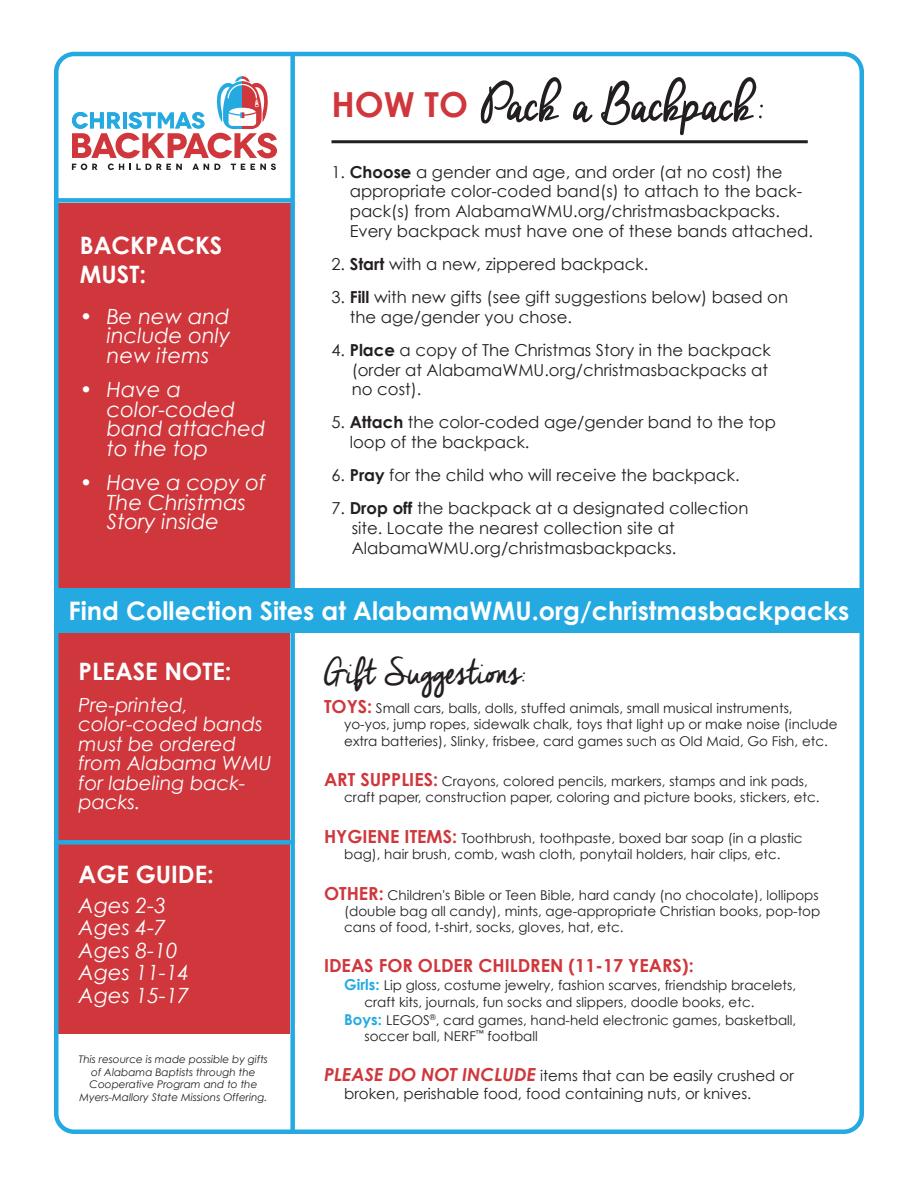
<style>
.page{position:relative;width:918px;height:1188px;background:#fff}
.page>*{position:absolute;margin:0;border:0;box-sizing:border-box;transform-origin:0 0}
.t1{font:54px "Cheddar Jack";letter-spacing:-.015em;color:#231f20}
.t2{font:36px "Cheddar Jack";letter-spacing:-.045em;color:#231f20}
.t3{font:700 25.5px "Century Gothic";color:#fff}
.t4{font:700 24px/28.8px "Century Gothic";color:#fff}
.t5{font:italic 21px/19.5px "Century Gothic";color:#fff}
.t6{font:italic 19.5px/19.5px "Century Gothic";color:#fff}
.t7{font:700 18px "Century Gothic";color:#cf373c}
.t8{font:16.5px/19.8px "Century Gothic";color:#231f20}
.t9{font:15px/18px "Century Gothic";color:#231f20}
.t10{font:13.5px/16.2px "Century Gothic";color:#231f20}
.t11{font:11.1px "Myriad Pro";color:#231f20}
.t12{font:italic 10.5px/12.6px "Century Gothic";color:#231f20;text-align:center}
.s1{font-family:"Century Gothic";font-weight:700;font-size:34.5px;color:#cf373c}
.s2{font-weight:700}
.s3{font-weight:700;font-size:18px;color:#cf373c}
.s4{font-weight:700;font-size:15px;color:#24aae1}
.s5{font-weight:700;font-style:italic;font-size:18px;color:#cf373c}
</style>
<div class="page">
<div style="left:58px;top:566px;width:232px;height:467px;background:#cf373c"></div>
<div style="left:54px;top:596px;width:810px;height:538px;border:4px solid #24aae1;border-radius:18px"></div>
<div style="left:54px;top:196px;width:239px;height:395px;background:#cf373c"></div>
<hr style="left:332px;top:140px;width:476px;height:3px;background:#231f20">
<div style="left:54px;top:54px;width:239px;height:149px;background:#fff"></div>
<div style="left:290px;top:55px;width:5px;height:1076px;background:#24aae1"></div>
<svg style="left:72px;top:164px;width:25px;height:6px"></svg>
<svg style="left:108px;top:164px;width:16px;height:6px"></svg>
<svg style="left:130px;top:164px;width:52px;height:6px"></svg>
<svg style="left:192px;top:164px;width:28px;height:6px"></svg>
<svg style="left:231px;top:164px;width:14px;height:6px"></svg>
<svg style="left:251px;top:164px;width:25px;height:6px"></svg>
<svg style="left:72px;top:76px;width:205px;height:82px"></svg>
<div style="left:54px;top:840px;width:239px;height:5px;background:#24aae1"></div>
<div style="left:54px;top:52px;width:810px;height:567px;border:4px solid #24aae1;border-radius:18px"></div>
<div style="left:55px;top:198px;width:239px;height:5px;background:#24aae1"></div>
<div style="left:54px;top:588px;width:810px;height:44px;background:#24aae1"></div>
<p class="t11" style="left:195px;top:109px;width:7px">L</p>
<h3 class="t4" style="left:80px;top:230px;width:144px">BACKPACKS<br>MUST:</h3>
<h3 class="t5" style="left:107px;top:306px;width:125px;text-align:justify;text-indent:-27px">• Be new and include only new items</h3>
<h3 class="t5" style="left:107px;top:379px;width:160px;text-indent:-27px">• Have a color-coded band attached to the top</h3>
<h3 class="t5" style="left:107px;top:473px;width:160px;text-indent:-27px">• Have a copy of<br>The Christmas<br>Story inside</h3>
<h1 class="t1" style="left:332px;top:67px;width:435px"><span class="s1">HOW TO</span> Pack a Backpack:</h1>
<p class="t8" style="left:350px;top:161px;width:465px;text-indent:-18px">1. <span class="s2">Choose</span> a gender and age, and order (at no cost) the appropriate color-coded band(s) to attach to the back&shy;pack(s) from AlabamaWMU.org/christmasbackpacks.<br>Every backpack must have one of these bands attached.</p>
<p class="t8" style="left:332px;top:254px;width:318px">2. <span class="s2">Start</span> with a new, zippered backpack.</p>
<p class="t8" style="left:350px;top:287px;width:440px;text-indent:-18px">3. <span class="s2">Fill</span> with new gifts (see gift suggestions below) based on the age/gender you chose.</p>
<p class="t8" style="left:352px;top:340px;width:421px;text-indent:-20px">4. <span class="s2">Place</span> a copy of The Christmas Story in the backpack (order at AlabamaWMU.org/christmasbackpacks at no cost).</p>
<p class="t8" style="left:350px;top:412px;width:428px;text-indent:-18px">5. <span class="s2">Attach</span> the color-coded age/gender band to the top loop of the backpack.</p>
<p class="t8" style="left:331px;top:465px;width:410px">6. <span class="s2">Pray</span> for the child who will receive the backpack.</p>
<p class="t8" style="left:352px;top:498px;width:398px;text-indent:-20px">7. <span class="s2">Drop off</span> the backpack at a designated collection site. Locate the nearest collection site at<br>AlabamaWMU.org/christmasbackpacks.</p>
<h3 class="t3" style="left:69px;top:594px;width:782px">Find Collection Sites at AlabamaWMU.org/christmasbackpacks</h3>
<h3 class="t4" style="left:79px;top:657px;width:155px">PLEASE NOTE:</h3>
<h3 class="t6" style="left:79px;top:695px;width:195px">Pre-printed, color-coded bands must be ordered from Alabama WMU for labeling back&shy;packs.</h3>
<h3 class="t4" style="left:79px;top:859px;width:137px">AGE GUIDE:</h3>
<h3 class="t5" style="left:79px;top:894px;width:112px;line-height:22.5px">Ages 2-3<br>Ages 4-7<br>Ages 8-10<br>Ages 11-14<br>Ages 15-17</h3>
<p class="t12" style="left:79px;top:1053px;width:191px">This resource is made possible by gifts of Alabama Baptists through the Cooperative Program and to the Myers-Mallory State Missions Offering.</p>
<h2 class="t2" style="left:324px;top:648px;width:204px">Gift Suggestions:</h2>
<p class="t10" style="left:344px;top:700px;width:495px;text-indent:-20px"><span class="s3">TOYS:</span> Small cars, balls, dolls, stuffed animals, small musical instruments, yo-yos, jump ropes, sidewalk chalk, toys that light up or make noise (include extra batteries), Slinky, frisbee, card games such as Old Maid, Go Fish, etc.</p>
<p class="t10" style="left:344px;top:773px;width:477px;text-indent:-20px"><span class="s3">ART SUPPLIES:</span> Crayons, colored pencils, markers, stamps and ink pads, craft paper, construction paper, coloring and picture books, stickers, etc.</p>
<p class="t10" style="left:324px;top:830px;width:480px;text-align:center"><span class="s3">HYGIENE ITEMS:</span> Toothbrush, toothpaste, boxed bar soap (in a plastic bag), hair brush, comb, wash cloth, ponytail holders, hair clips, etc.</p>
<p class="t10" style="left:344px;top:886px;width:478px;text-indent:-20px"><span class="s3">OTHER:</span> Children's Bible or Teen Bible, hard candy (no chocolate), lollipops (double bag all candy), mints, age-appropriate Christian books, pop-top cans of food, t-shirt, socks, gloves, hat, etc.</p>
<h3 class="t7" style="left:324px;top:955px;width:371px">IDEAS FOR OLDER CHILDREN (11-17 YEARS):</h3>
<p class="t10" style="left:364px;top:977px;width:433px;text-indent:-20px"><span class="s4">Girls:</span> Lip gloss, costume jewelry, fashion scarves, friendship bracelets, craft kits, journals, fun socks and slippers, doodle books, etc.</p>
<p class="t10" style="left:365px;top:1011px;width:433px;text-indent:-20px"><span class="s4">Boys:</span> LEGOS<sup>®</sup>, card games, hand-held electronic games, basketball, soccer ball, NERF<sup>™</sup> football</p>
<p class="t9" style="left:344px;top:1067px;width:451px;text-indent:-20px"><span class="s5">PLEASE DO NOT INCLUDE</span> items that can be easily crushed or broken, perishable food, food containing nuts, or knives.</p>
</div>
